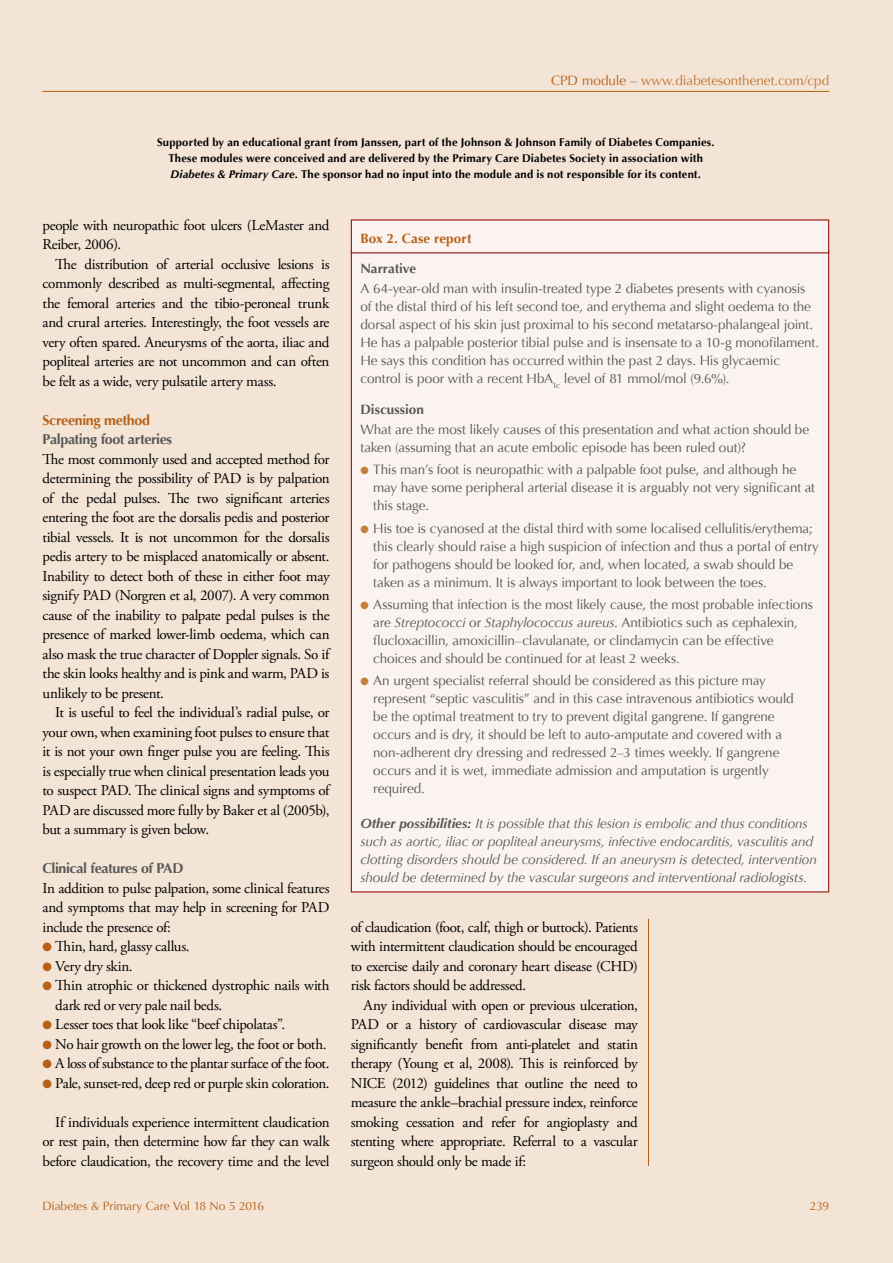
<style>
.page{position:relative;width:893px;height:1263px;background:#f3e4d6}
.page>*{position:absolute;margin:0;border:0;box-sizing:border-box;transform-origin:0 0}
.t1{font:15px/19.5px "Adobe Garamond Pro";letter-spacing:-.02em;color:#000;text-align:justify}
.t2{font:700 14.25px "Optima";letter-spacing:-.03em;color:#575756}
.t3{font:700 14.25px "Optima";letter-spacing:-.025em;color:#b66116}
.t4{font:13.5px/18px "Optima";letter-spacing:-.01em;color:#575756}
.t5{font:italic 13.5px/18px "Optima";letter-spacing:-.01em;color:#575756}
.t6{font:13.5px "Optima";color:#c17633}
.t7{font:700 13.5px "Optima";color:#575756}
.t8{font:700 13.5px "Optima";letter-spacing:.01em;color:#b66116}
.t9{font:12px "Optima";letter-spacing:-.01em;color:#b66116}
.t10{font:700 11.25px/15.8px "Optima";letter-spacing:.015em;color:#000;text-align:center}
.s1{color:#b66116}
.s2{color:#575756}
.s3{font-style:italic}
.s4{color:#c47e3d}
.s5{font-weight:700}
</style>
<div class="page">
<hr style="left:43px;top:91px;width:786px;height:1px;background:#b66116">
<hr style="left:648px;top:919px;width:1px;height:247px;background:#b66116">
<div style="left:351px;top:251px;width:478px;height:641px;background:#faf3f0"></div>
<div style="left:351px;top:220px;width:478px;height:33px;background:#faf3f0"></div>
<p class="t6" style="left:551px;top:73px;width:280px"><span class="s1">CPD module</span> <span class="s2">–</span> www.diabetesonthenet.com/cpd</p>
<p class="t10" style="left:157px;top:135px;width:559px">Supported by an educational grant from Janssen, part of the Johnson &amp; Johnson Family of Diabetes Companies.<br>These modules were conceived and are delivered by the Primary Care Diabetes Society in association with<br><span class="s3">Diabetes &amp; Primary Care</span>. The sponsor had no input into the module and is not responsible for its content.</p>
<p class="t1" style="left:43px;top:216px;width:288px">people with neuropathic foot ulcers (LeMaster and<br>Reiber, 2006).</p>
<p class="t1" style="left:43px;top:255px;width:289px;text-indent:13px">The distribution of arterial occlusive lesions is commonly described as multi-segmental, affecting the femoral arteries and the tibio-peroneal trunk and crural arteries. Interestingly, the foot vessels are very often spared. Aneurysms of the aorta, iliac and popliteal arteries are not uncommon and can often be felt as a wide, very pulsatile artery mass.</p>
<p class="t3" style="left:43px;top:411px;width:109px">Screening method</p>
<p class="t2" style="left:43px;top:431px;width:131px">Palpating foot arteries</p>
<p class="t1" style="left:43px;top:450px;width:289px">The most commonly used and accepted method for determining the possibility of PAD is by palpation of the pedal pulses. The two significant arteries entering the foot are the dorsalis pedis and posterior tibial vessels. It is not uncommon for the dorsalis pedis artery to be misplaced anatomically or absent.<br>Inability to detect both of these in either foot may signify PAD (Norgren et al, 2007). A very common cause of the inability to palpate pedal pulses is the presence of marked lower-limb oedema, which can also mask the true character of Doppler signals. So if the skin looks healthy and is pink and warm, PAD is unlikely to be present.</p>
<p class="t1" style="left:43px;top:703px;width:289px;text-indent:13px">It is useful to feel the individual’s radial pulse, or your own, when examining foot pulses to ensure that it is not your own finger pulse you are feeling. This is especially true when clinical presentation leads you to suspect PAD. The clinical signs and symptoms of PAD are discussed more fully by Baker et al (2005b), but a summary is given below.</p>
<p class="t2" style="left:43px;top:860px;width:142px">Clinical features of PAD</p>
<p class="t1" style="left:43px;top:879px;width:288px">In addition to pulse palpation, some clinical features and symptoms that may help in screening for PAD include the presence of:</p>
<p class="t1" style="left:43px;top:937px;width:149px"><span class="s1">●</span> Thin, hard, glassy callus.</p>
<p class="t1" style="left:43px;top:957px;width:92px"><span class="s1">●</span> Very dry skin.</p>
<p class="t1" style="left:55px;top:976px;width:276px;text-indent:-13px"><span class="s1">●</span> Thin atrophic or thickened dystrophic nails with dark red or very pale nail beds.</p>
<p class="t1" style="left:43px;top:1015px;width:244px"><span class="s1">●</span> Lesser toes that look like “beef chipolatas”.</p>
<p class="t1" style="left:43px;top:1035px;width:286px"><span class="s1">●</span> No hair growth on the lower leg, the foot or both.</p>
<p class="t1" style="left:43px;top:1054px;width:288px"><span class="s1">●</span> A loss of substance to the plantar surface of the foot.</p>
<p class="t1" style="left:43px;top:1074px;width:289px"><span class="s1">●</span> Pale, sunset-red, deep red or purple skin coloration.</p>
<p class="t1" style="left:43px;top:1113px;width:289px;text-indent:13px">If individuals experience intermittent claudication or rest pain, then determine how far they can walk before claudication, the recovery time and the level</p>
<p class="t8" style="left:360px;top:230px;width:113px">Box 2. Case report</p>
<p class="t7" style="left:360px;top:261px;width:57px">Narrative</p>
<p class="t4" style="left:360px;top:280px;width:460px">A 64-year-old man with insulin-treated type 2 diabetes presents with cyanosis of the distal third of his left second toe, and erythema and slight oedema to the dorsal aspect of his skin just proximal to his second metatarso-phalangeal joint.<br>He has a palpable posterior tibial pulse and is insensate to a 10-g monofilament.<br>He says this condition has occurred within the past 2 days. His glycaemic control is poor with a recent HbA<sub>1c</sub> level of 81 mmol/mol (9.6%).</p>
<p class="t7" style="left:360px;top:401px;width:65px">Discussion</p>
<p class="t4" style="left:360px;top:421px;width:450px">What are the most likely causes of this presentation and what action should be taken (assuming that an acute embolic episode has been ruled out)?</p>
<p class="t4" style="left:373px;top:461px;width:443px;text-indent:-13px"><span class="s4">●</span> This man’s foot is neuropathic with a palpable foot pulse, and although he may have some peripheral arterial disease it is arguably not very significant at this stage.</p>
<p class="t4" style="left:373px;top:519px;width:447px;text-indent:-13px"><span class="s4">●</span> His toe is cyanosed at the distal third with some localised cellulitis/erythema; this clearly should raise a high suspicion of infection and thus a portal of entry for pathogens should be looked for, and, when located, a swab should be taken as a minimum. It is always important to look between the toes.</p>
<p class="t4" style="left:373px;top:595px;width:441px;text-indent:-13px"><span class="s4">●</span> Assuming that infection is the most likely cause, the most probable infections are <span class="s3">Streptococci</span> or <span class="s3">Staphylococcus aureus</span>. Antibiotics such as cephalexin, flucloxacillin, amoxicillin–clavulanate, or clindamycin can be effective choices and should be continued for at least 2 weeks.</p>
<p class="t4" style="left:373px;top:672px;width:422px;text-indent:-13px"><span class="s4">●</span> An urgent specialist referral should be considered as this picture may represent “septic vasculitis” and in this case intravenous antibiotics would be the optimal treatment to try to prevent digital gangrene. If gangrene occurs and is dry, it should be left to auto-amputate and covered with a non-adherent dry dressing and redressed 2–3 times weekly. If gangrene occurs and it is wet, immediate admission and amputation is urgently required.</p>
<p class="t5" style="left:360px;top:815px;width:458px"><span class="s5">Other possibilities:</span> It is possible that this lesion is embolic and thus conditions such as aortic, iliac or popliteal aneurysms, infective endocarditis, vasculitis and clotting disorders should be considered. If an aneurysm is detected, intervention should be determined by the vascular surgeons and interventional radiologists.</p>
<p class="t1" style="left:351px;top:918px;width:289px">of claudication (foot, calf, thigh or buttock). Patients with intermittent claudication should be encouraged to exercise daily and coronary heart disease (CHD) risk factors should be addressed.</p>
<p class="t1" style="left:351px;top:996px;width:289px;text-indent:13px">Any individual with open or previous ulceration, PAD or a history of cardiovascular disease may significantly benefit from anti-platelet and statin therapy (Young et al, 2008). This is reinforced by NICE (2012) guidelines that outline the need to measure the ankle–brachial pressure index, reinforce smoking cessation and refer for angioplasty and stenting where appropriate. Referral to a vascular surgeon should only be made if:</p>
<p class="t9" style="left:43px;top:1199px;width:223px">Diabetes &amp; Primary Care Vol 18 No 5 2016</p>
<p class="t9" style="left:810px;top:1199px;width:21px">239</p>
</div>
